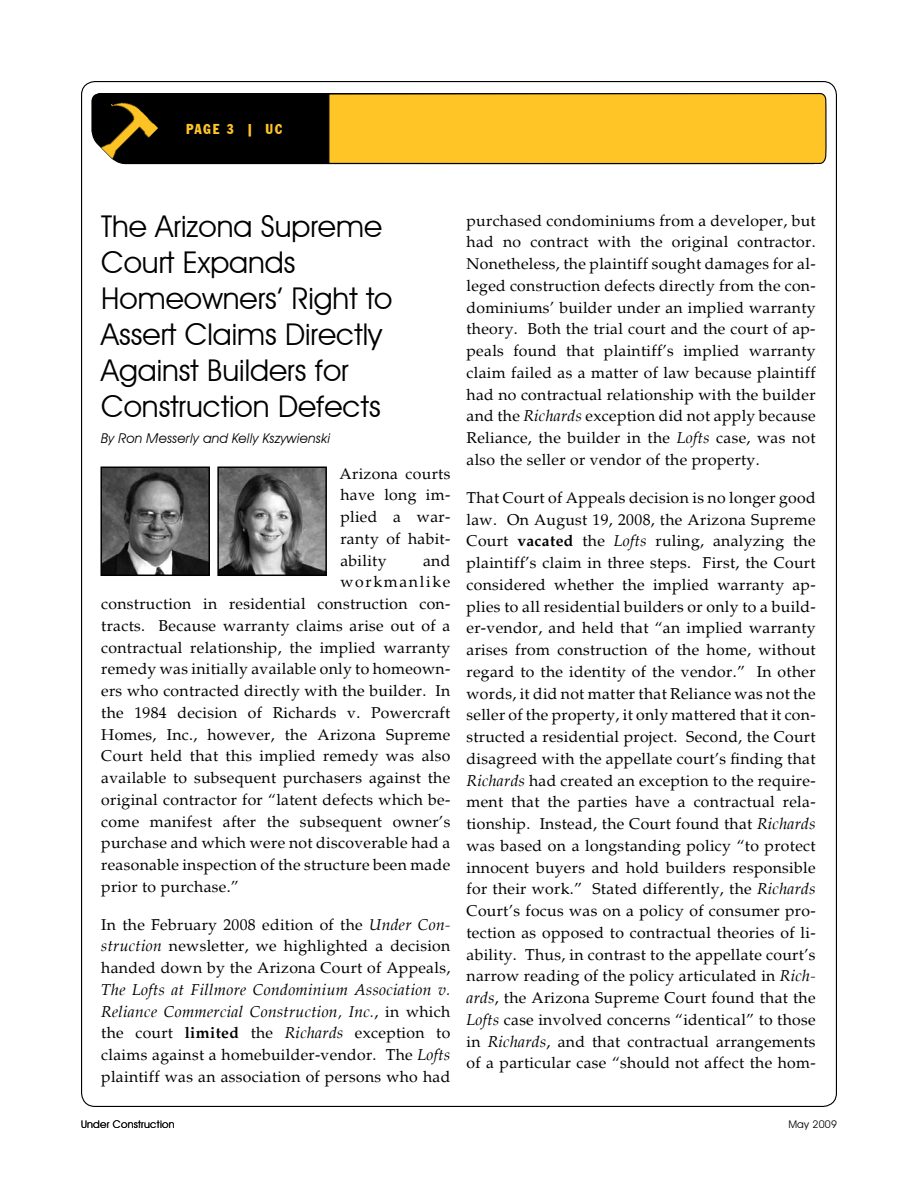
<style>
.page{position:relative;width:918px;height:1188px;background:#fff}
.page>*{position:absolute;margin:0;border:0;box-sizing:border-box;transform-origin:0 0}
.t1{font:30px/36px "Avant Garde IT Cby BT";color:#000}
.t2{font:15.75px/21.8px "Palatino";letter-spacing:.02em;color:#000;text-align:justify}
.t3{font:15.75px "Palatino";letter-spacing:.105em;color:#000}
.t4{font:15px "Franklin Cond Gothic";letter-spacing:.09em;color:#ffc425}
.t5{font:italic 13.5px "Avant Garde IT Cby BT";letter-spacing:.015em;color:#000}
.t6{font:10.5px "Avant Garde IT Cby BT";letter-spacing:.025em;color:#000}
.s1{font-style:italic}
.s2{font-weight:700}
</style>
<div class="page">
<div style="left:158px;top:93px;width:170px;height:72px;background:#000"></div>
<svg style="left:328px;top:93px;width:499px;height:72px;background:#f4bc26"></svg>
<img style="left:91px;top:93px;width:67px;height:72px">
<img style="left:103px;top:470px;width:104px;height:103px">
<div style="left:100px;top:467px;width:110px;height:109px;border:2px solid #000"></div>
<img style="left:220px;top:470px;width:104px;height:103px">
<div style="left:217px;top:467px;width:110px;height:109px;border:2px solid #000"></div>
<p class="t4" style="left:186px;top:120px;width:98px">PAGE 3 | UC</p>
<h1 class="t1" style="left:101px;top:208px;width:293px">The Arizona Supreme<br>Court Expands<br>Homeowners’ Right to<br>Assert Claims Directly<br>Against Builders for<br>Construction Defects</h1>
<p class="t5" style="left:101px;top:430px;width:230px">By Ron Messerly and Kelly Kszywienski</p>
<p class="t2" style="left:340px;top:463px;width:112px">Arizona courts have long im&shy;plied a war&shy;ranty of habit&shy;ability</p>
<p class="t2" style="left:423px;top:550px;width:29px">and</p>
<p class="t3" style="left:340px;top:573px;width:111px">workmanlike</p>
<p class="t2" style="left:101px;top:593px;width:351px">construction in residential construction con-</p>
<p class="t2" style="left:101px;top:615px;width:351px">tracts. Because warranty claims arise out of a</p>
<p class="t2" style="left:101px;top:637px;width:351px">contractual relationship, the implied warranty</p>
<p class="t2" style="left:101px;top:658px;width:351px">remedy was initially available only to homeown-</p>
<p class="t2" style="left:101px;top:680px;width:351px">ers who contracted directly with the builder. In</p>
<p class="t2" style="left:101px;top:702px;width:351px">the 1984 decision of Richards v. Powercraft</p>
<p class="t2" style="left:101px;top:724px;width:351px">Homes, Inc., however, the Arizona Supreme</p>
<p class="t2" style="left:101px;top:745px;width:351px">Court held that this implied remedy was also</p>
<p class="t2" style="left:101px;top:767px;width:351px">available to subsequent purchasers against the</p>
<p class="t2" style="left:101px;top:789px;width:351px">original contractor for “latent defects which be-</p>
<p class="t2" style="left:101px;top:811px;width:351px">come manifest after the subsequent owner’s</p>
<p class="t2" style="left:101px;top:832px;width:351px">purchase and which were not discoverable had a</p>
<p class="t2" style="left:101px;top:854px;width:351px">reasonable inspection of the structure been made</p>
<p class="t2" style="left:101px;top:876px;width:139px">prior to purchase.”</p>
<p class="t2" style="left:101px;top:914px;width:351px">In the February 2008 edition of the <span class="s1">Under Con&shy;struction</span> newsletter, we highlighted a decision handed down by the Arizona Court of Appeals,</p>
<p class="t2" style="left:101px;top:979px;width:351px"><span class="s1">The Lofts at Fillmore Condominium Association v.<br>Reliance Commercial Construction, Inc.</span>, in which the court <span class="s2">limited</span> the <span class="s1">Richards</span> exception to claims against a homebuilder-vendor. The <span class="s1">Lofts </span>plaintiff was an association of persons who had</p>
<p class="t2" style="left:467px;top:210px;width:351px">purchased condominiums from a developer, but had no contract with the original contractor.<br>Nonetheless, the plaintiff sought damages for al&shy;leged construction defects directly from the con&shy;dominiums’ builder under an implied warranty theory. Both the trial court and the court of ap&shy;peals found that plaintiff’s implied warranty claim failed as a matter of law because plaintiff had no contractual relationship with the builder and the <span class="s1">Richards</span> exception did not apply because Reliance, the builder in the <span class="s1">Lofts</span> case, was not also the seller or vendor of the property.</p>
<p class="t2" style="left:467px;top:487px;width:351px">That Court of Appeals decision is no longer good law. On August 19, 2008, the Arizona Supreme Court <span class="s2">vacated</span> the <span class="s1">Lofts</span> ruling, analyzing the plaintiff’s claim in three steps. First, the Court considered whether the implied warranty ap&shy;plies to all residential builders or only to a build&shy;er-vendor, and held that “an implied warranty arises from construction of the home, without regard to the identity of the vendor.” In other words, it did not matter that Reliance was not the seller of the property, it only mattered that it con&shy;structed a residential project. Second, the Court disagreed with the appellate court’s finding that <span class="s1">Richards</span> had created an exception to the require&shy;ment that the parties have a contractual rela&shy;tionship. Instead, the Court found that <span class="s1">Richards </span>was based on a longstanding policy “to protect innocent buyers and hold builders responsible for their work.” Stated differently, the <span class="s1">Richards </span>Court’s focus was on a policy of consumer pro&shy;tection as opposed to contractual theories of li&shy;ability. Thus, in contrast to the appellate court’s narrow reading of the policy articulated in <span class="s1">Rich&shy;ards</span>, the Arizona Supreme Court found that the <span class="s1">Lofts</span> case involved concerns “identical” to those in <span class="s1">Richards</span>, and that contractual arrangements of a particular case “should not affect the hom-</p>
<p class="t6" style="left:81px;top:1117px;width:95px">Under Construction</p>
<p class="t6" style="left:788px;top:1117px;width:50px">May 2009</p>
</div>
